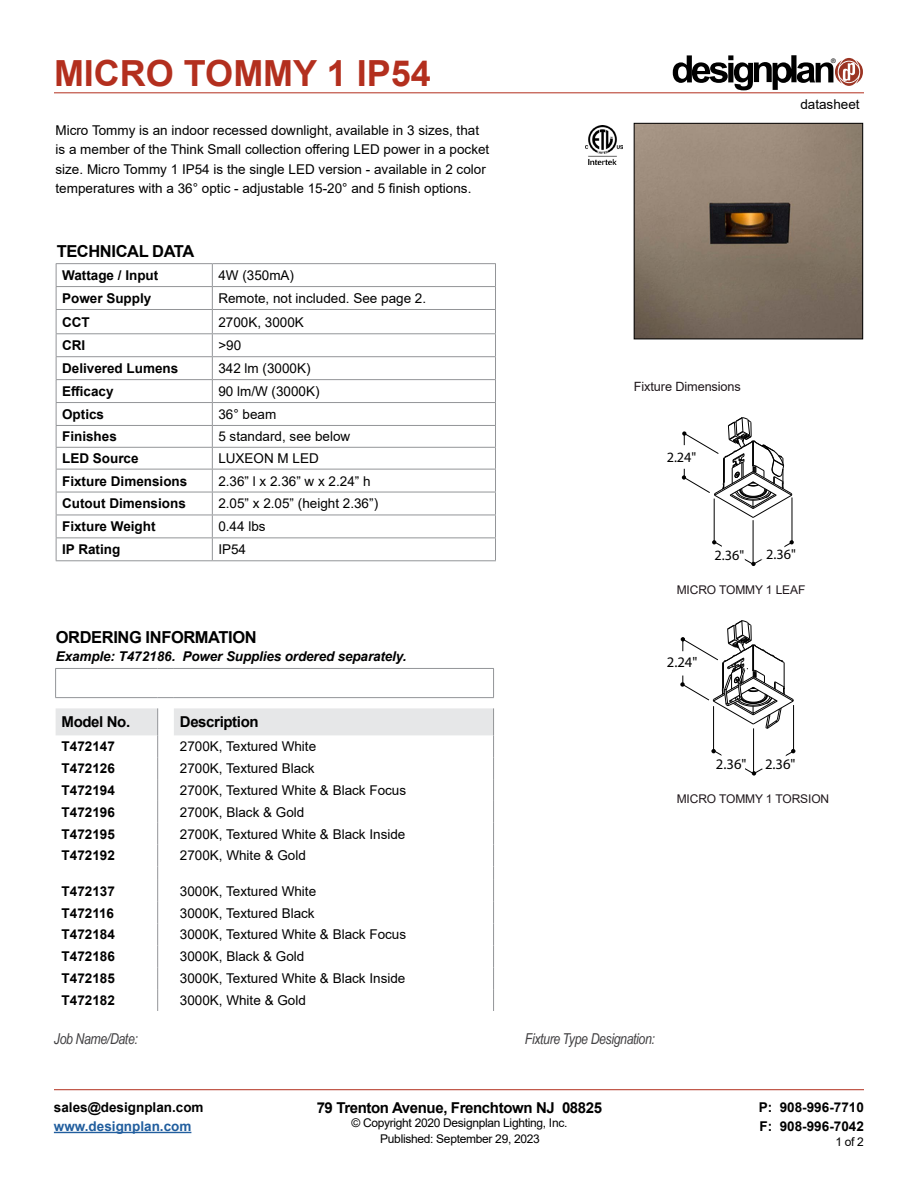
<style>
.page{position:relative;width:918px;height:1188px;background:#fff}
.page>*{position:absolute;margin:0;border:0;box-sizing:border-box;transform-origin:0 0}
.t1{font:700 36px "Arial";color:#b32f1e}
.t2{font:700 16.5px "Arial";letter-spacing:-.025em;color:#000}
.t3{font:700 15px "Arial";letter-spacing:-.025em;color:#000}
.t4{font:italic 15px "Arial Narrow";letter-spacing:-.025em;color:#414042}
.t5{font:14.7px "Myriad Pro";color:#000}
.t6{font:14.25px "Myriad Pro";color:#000}
.t7{font:13.5px/19.5px "Arial";color:#000}
.t8{font:700 13.5px/19.5px "Arial";color:#000}
.t9{font:italic 700 13.5px "Arial";letter-spacing:-.01em;color:#000}
.t10{font:700 13.5px "Arial";color:#215e9e}
.t11{font:12.75px "Arial";letter-spacing:-.01em;color:#20181c}
.t12{font:12px "Arial";letter-spacing:-.025em;color:#000}
.t13{font:12px "Arial";letter-spacing:-.01em;color:#20181c}
.t14{font:6.3px "Helvetica";color:#000}
</style>
<div class="page">
<hr style="left:54px;top:93px;width:810px;height:1px;background:#b32f1e">
<hr style="left:54px;top:1089px;width:810px;height:1px;background:#b32f1e">
<hr style="left:54px;top:1132px;width:137px;height:1px;background:#215e9e">
<svg style="left:673px;top:55px;width:190px;height:35px"></svg>
<hr style="left:56px;top:333px;width:156px;height:1px;background:#939598">
<hr style="left:212px;top:333px;width:284px;height:1px;background:#939598">
<svg style="left:212px;top:264px;width:1px;height:296px"></svg>
<hr style="left:56px;top:309px;width:156px;height:1px;background:#939598">
<hr style="left:212px;top:309px;width:284px;height:1px;background:#939598">
<hr style="left:56px;top:356px;width:156px;height:1px;background:#939598">
<hr style="left:212px;top:356px;width:284px;height:1px;background:#939598">
<hr style="left:56px;top:379px;width:156px;height:1px;background:#939598">
<hr style="left:212px;top:379px;width:284px;height:1px;background:#939598">
<hr style="left:56px;top:402px;width:156px;height:1px;background:#939598">
<hr style="left:212px;top:402px;width:284px;height:1px;background:#939598">
<hr style="left:56px;top:425px;width:156px;height:1px;background:#939598">
<hr style="left:212px;top:425px;width:284px;height:1px;background:#939598">
<hr style="left:56px;top:447px;width:156px;height:1px;background:#939598">
<hr style="left:212px;top:447px;width:284px;height:1px;background:#939598">
<hr style="left:56px;top:469px;width:156px;height:1px;background:#939598">
<hr style="left:212px;top:469px;width:284px;height:1px;background:#939598">
<hr style="left:56px;top:492px;width:156px;height:1px;background:#939598">
<hr style="left:212px;top:492px;width:284px;height:1px;background:#939598">
<hr style="left:56px;top:515px;width:156px;height:1px;background:#939598">
<hr style="left:212px;top:515px;width:284px;height:1px;background:#939598">
<hr style="left:56px;top:537px;width:156px;height:1px;background:#939598">
<hr style="left:212px;top:537px;width:284px;height:1px;background:#939598">
<hr style="left:56px;top:560px;width:156px;height:1px;background:#939598">
<hr style="left:212px;top:560px;width:284px;height:1px;background:#939598">
<hr style="left:56px;top:263px;width:156px;height:1px;background:#939598">
<svg style="left:56px;top:264px;width:1px;height:296px"></svg>
<hr style="left:212px;top:263px;width:284px;height:1px;background:#939598">
<svg style="left:495px;top:264px;width:1px;height:296px"></svg>
<hr style="left:56px;top:286px;width:156px;height:1px;background:#939598">
<hr style="left:212px;top:286px;width:284px;height:1px;background:#939598">
<img style="left:636px;top:125px;width:225px;height:212px">
<div style="left:634px;top:123px;width:229px;height:216px;border:1px solid #000"></div>
<img style="left:585px;top:126px;width:37px;height:38px">
<svg style="left:56px;top:708px;width:438px;height:303px"></svg>
<hr style="left:55px;top:668px;width:103px;height:1px;background:#939598">
<svg style="left:55px;top:669px;width:1px;height:28px"></svg>
<svg style="left:158px;top:668px;width:16px;height:1px"></svg>
<hr style="left:174px;top:668px;width:320px;height:1px;background:#939598">
<svg style="left:493px;top:669px;width:1px;height:28px"></svg>
<hr style="left:55px;top:697px;width:103px;height:1px;background:#939598">
<svg style="left:158px;top:697px;width:16px;height:1px"></svg>
<hr style="left:174px;top:697px;width:320px;height:1px;background:#939598">
<hr style="left:792px;top:497px;width:1px;height:45px;background:#000">
<hr style="left:753px;top:520px;width:1px;height:44px;background:#000">
<hr style="left:714px;top:499px;width:1px;height:44px;background:#000">
<svg style="left:712px;top:540px;width:82px;height:26px"></svg>
<div style="left:723px;top:546px;width:21px;height:13px;background:#fff"></div>
<svg style="left:682px;top:417px;width:110px;height:101px"></svg>
<hr style="left:793px;top:705px;width:1px;height:46px;background:#000">
<hr style="left:753px;top:728px;width:1px;height:46px;background:#000">
<hr style="left:713px;top:706px;width:1px;height:46px;background:#000">
<svg style="left:711px;top:749px;width:84px;height:27px"></svg>
<div style="left:723px;top:755px;width:21px;height:14px;background:#fff"></div>
<svg style="left:680px;top:620px;width:114px;height:109px"></svg>
<h1 class="t1" style="left:54px;top:48px;width:378px">MICRO TOMMY 1 IP54</h1>
<p class="t14" style="left:831px;top:57px;width:6px">®</p>
<p class="t7" style="left:56px;top:120px;width:435px">Micro Tommy is an indoor recessed downlight, available in 3 sizes, that is a member of the Think Small collection offering LED power in a pocket size. Micro Tommy 1 IP54 is the single LED version - available in 2 color temperatures with a 36° optic - adjustable 15-20° and 5 finish options.</p>
<p class="t2" style="left:57px;top:240px;width:139px">TECHNICAL DATA</p>
<p class="t8" style="left:62px;top:266px;width:98px">Wattage / Input</p>
<p class="t7" style="left:218px;top:265px;width:77px">4W (350mA)</p>
<p class="t8" style="left:62px;top:289px;width:91px">Power Supply</p>
<p class="t7" style="left:218px;top:288px;width:209px">Remote, not included. See page 2.</p>
<p class="t8" style="left:62px;top:312px;width:29px">CCT</p>
<p class="t7" style="left:218px;top:312px;width:87px">2700K, 3000K</p>
<p class="t8" style="left:62px;top:336px;width:25px">CRI</p>
<p class="t7" style="left:218px;top:336px;width:24px">&gt;90</p>
<p class="t8" style="left:62px;top:359px;width:118px">Delivered Lumens</p>
<p class="t7" style="left:218px;top:359px;width:94px">342 lm (3000K)</p>
<p class="t8" style="left:62px;top:382px;width:53px">Efficacy</p>
<p class="t7" style="left:218px;top:381px;width:103px">90 lm/W (3000K)</p>
<p class="t8" style="left:62px;top:405px;width:44px">Optics</p>
<p class="t7" style="left:218px;top:404px;width:59px">36° beam</p>
<p class="t8" style="left:62px;top:427px;width:56px">Finishes</p>
<p class="t7" style="left:218px;top:427px;width:134px">5 standard, see below</p>
<p class="t8" style="left:62px;top:449px;width:78px">LED Source</p>
<p class="t7" style="left:218px;top:449px;width:102px">LUXEON M LED</p>
<p class="t8" style="left:62px;top:471px;width:127px">Fixture Dimensions</p>
<p class="t7" style="left:218px;top:471px;width:154px">2.36” l x 2.36” w x 2.24” h</p>
<p class="t8" style="left:62px;top:494px;width:125px">Cutout Dimensions</p>
<p class="t7" style="left:218px;top:494px;width:161px">2.05” x 2.05” (height 2.36”)</p>
<p class="t8" style="left:62px;top:517px;width:95px">Fixture Weight</p>
<p class="t7" style="left:218px;top:517px;width:49px">0.44 lbs</p>
<p class="t8" style="left:62px;top:540px;width:60px">IP Rating</p>
<p class="t7" style="left:218px;top:540px;width:29px">IP54</p>
<p class="t2" style="left:56px;top:626px;width:202px">ORDERING INFORMATION</p>
<p class="t9" style="left:56px;top:647px;width:352px">Example: T472186. Power Supplies ordered separately.</p>
<p class="t3" style="left:62px;top:712px;width:70px">Model No.</p>
<p class="t3" style="left:180px;top:712px;width:80px">Description</p>
<p class="t8" style="left:62px;top:737px;width:55px">T472147</p>
<p class="t7" style="left:180px;top:737px;width:138px">2700K, Textured White</p>
<p class="t8" style="left:62px;top:759px;width:55px">T472126</p>
<p class="t7" style="left:180px;top:759px;width:136px">2700K, Textured Black</p>
<p class="t8" style="left:62px;top:781px;width:55px">T472194</p>
<p class="t7" style="left:180px;top:780px;width:228px">2700K, Textured White &amp; Black Focus</p>
<p class="t8" style="left:62px;top:802px;width:55px">T472196</p>
<p class="t7" style="left:180px;top:802px;width:126px">2700K, Black &amp; Gold</p>
<p class="t8" style="left:62px;top:824px;width:55px">T472195</p>
<p class="t7" style="left:180px;top:824px;width:227px">2700K, Textured White &amp; Black Inside</p>
<p class="t8" style="left:62px;top:846px;width:55px">T472192</p>
<p class="t7" style="left:180px;top:846px;width:128px">2700K, White &amp; Gold</p>
<p class="t8" style="left:62px;top:881px;width:55px">T472137</p>
<p class="t7" style="left:180px;top:881px;width:138px">3000K, Textured White</p>
<p class="t8" style="left:62px;top:903px;width:54px">T472116</p>
<p class="t7" style="left:180px;top:903px;width:136px">3000K, Textured Black</p>
<p class="t8" style="left:62px;top:925px;width:55px">T472184</p>
<p class="t7" style="left:180px;top:925px;width:228px">3000K, Textured White &amp; Black Focus</p>
<p class="t8" style="left:62px;top:947px;width:55px">T472186</p>
<p class="t7" style="left:180px;top:947px;width:126px">3000K, Black &amp; Gold</p>
<p class="t8" style="left:62px;top:969px;width:55px">T472185</p>
<p class="t7" style="left:180px;top:969px;width:227px">3000K, Textured White &amp; Black Inside</p>
<p class="t8" style="left:62px;top:991px;width:55px">T472182</p>
<p class="t7" style="left:180px;top:990px;width:128px">3000K, White &amp; Gold</p>
<p class="t7" style="left:800px;top:95px;width:61px">datasheet</p>
<p class="t11" style="left:634px;top:377px;width:108px">Fixture Dimensions</p>
<p class="t6" style="left:667px;top:449px;width:31px">2.24"</p>
<p class="t6" style="left:714px;top:547px;width:31px">2.36"</p>
<p class="t6" style="left:766px;top:546px;width:31px">2.36"</p>
<p class="t13" style="left:677px;top:581px;width:130px">MICRO TOMMY 1 LEAF</p>
<p class="t5" style="left:667px;top:653px;width:32px">2.24"</p>
<p class="t5" style="left:716px;top:755px;width:32px">2.36"</p>
<p class="t5" style="left:765px;top:755px;width:32px">2.36"</p>
<p class="t13" style="left:677px;top:790px;width:154px">MICRO TOMMY 1 TORSION</p>
<p class="t4" style="left:54px;top:1028px;width:85px">Job Name/Date:</p>
<p class="t4" style="left:525px;top:1029px;width:132px">Fixture Type Designation:</p>
<p class="t8" style="left:54px;top:1097px;width:151px">sales@designplan.com</p>
<p class="t10" style="left:54px;top:1117px;width:139px">www.designplan.com</p>
<p class="t3" style="left:317px;top:1097px;width:287px">79 Trenton Avenue, Frenchtown NJ 08825</p>
<p class="t12" style="left:351px;top:1115px;width:217px">© Copyright 2020 Designplan Lighting, Inc.</p>
<p class="t8" style="left:759px;top:1097px;width:107px">P: 908-996-7710<br>F: 908-996-7042</p>
<p class="t12" style="left:380px;top:1130px;width:161px">Published: September 29, 2023</p>
<p class="t12" style="left:835px;top:1133px;width:30px">1 of 2</p>
</div>
